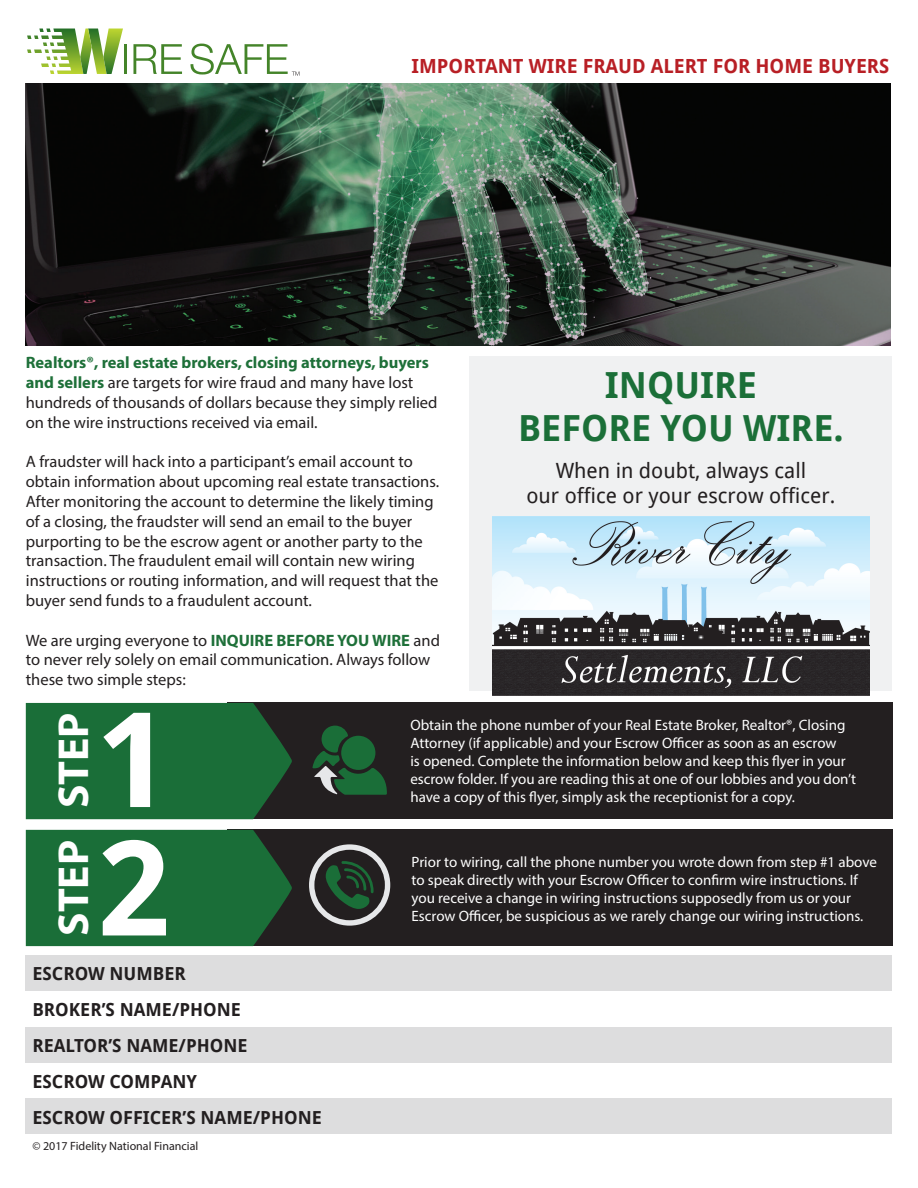
<style>
.page{position:relative;width:918px;height:1188px;background:#fff}
.page>*{position:absolute;margin:0;border:0;box-sizing:border-box;transform-origin:0 0}
.t1{font:700 132px/128.4px "Droid Sans";color:#fff}
.t2{font:700 43.5px "Myriad Pro";color:#fff}
.t3{font:700 36px/43.2px "Droid Sans";color:#1b6f38;text-align:center}
.t4{font:21px/25.2px "Droid Sans";color:#231f20;text-align:center}
.t5{font:700 19.5px "Droid Sans";color:#b81f25}
.t6{font:700 18px/36px "Droid Sans";color:#231f20}
.t7{font:16.5px/19.8px "Myriad Pro";color:#231f20}
.t8{font:15px/18px "Myriad Pro";color:#fff}
.t9{font:12px "Myriad Pro";color:#231f20}
.s1{font-weight:700;color:#1e7039}
</style>
<div class="page">
<div style="left:470px;top:356px;width:422px;height:335px;background:#f0f1f2"></div>
<svg style="left:27px;top:29px;width:96px;height:45px"></svg>
<hr style="left:124px;top:44px;width:3px;height:30px;background:#448429">
<svg style="left:133px;top:44px;width:49px;height:30px"></svg>
<svg style="left:190px;top:44px;width:109px;height:32px"></svg>
<div style="left:227px;top:703px;width:665px;height:116px;background:#231f20"></div>
<div style="left:26px;top:703px;width:266px;height:116px;background:#1a6e38"></div>
<div style="left:227px;top:830px;width:665px;height:116px;background:#231f20"></div>
<div style="left:26px;top:830px;width:266px;height:116px;background:#1a6e38"></div>
<svg style="left:312px;top:726px;width:75px;height:69px"></svg>
<svg style="left:309px;top:844px;width:81px;height:82px"></svg>
<div style="left:26px;top:1027px;width:866px;height:36px;background:#ddddde"></div>
<div style="left:26px;top:1098px;width:866px;height:36px;background:#ddddde"></div>
<div style="left:26px;top:955px;width:866px;height:36px;background:#ddddde"></div>
<img style="left:26px;top:84px;width:865px;height:262px">
<img style="left:492px;top:516px;width:378px;height:180px">
<p class="t5" style="left:412px;top:52px;width:479px">IMPORTANT WIRE FRAUD ALERT FOR HOME BUYERS</p>
<p class="t7" style="left:26px;top:353px;width:413px"><span class="s1">Realtors®, real estate brokers, closing attorneys, buyers and sellers</span> are targets for wire fraud and many have lost hundreds of thousands of dollars because they simply relied on the wire instructions received via email.</p>
<p class="t7" style="left:26px;top:452px;width:415px">A fraudster will hack into a participant’s email account to obtain information about upcoming real estate transactions.<br>After monitoring the account to determine the likely timing of a closing, the fraudster will send an email to the buyer purporting to be the escrow agent or another party to the transaction. The fraudulent email will contain new wiring instructions or routing information, and will request that the buyer send funds to a fraudulent account.</p>
<p class="t7" style="left:26px;top:630px;width:416px">We are urging everyone to <span class="s1">INQUIRE BEFORE YOU WIRE</span> and to never rely solely on email communication. Always follow these two simple steps:</p>
<p class="t8" style="left:410px;top:716px;width:447px">Obtain the phone number of your Real Estate Broker, Realtor®, Closing Attorney (if applicable) and your Escrow Officer as soon as an escrow<br>is opened. Complete the information below and keep this flyer in your escrow folder. If you are reading this at one of our lobbies and you don’t have a copy of this flyer, simply ask the receptionist for a copy.</p>
<h3 class="t3" style="left:518px;top:362px;width:327px">INQUIRE<br>BEFORE YOU WIRE.</h3>
<p class="t4" style="left:526px;top:457px;width:311px">When in doubt, always call<br>our office or your escrow officer.</p>
<h1 class="t1" style="left:97px;top:692px;width:74px">1<br>2</h1>
<h2 class="t2" style="left:45px;top:808px;width:97px;rotate:-90deg">STEP</h2>
<h2 class="t2" style="left:45px;top:936px;width:97px;rotate:-90deg">STEP</h2>
<p class="t6" style="left:32px;top:955px;width:291px">ESCROW NUMBER<br>BROKER’S NAME/PHONE<br>REALTOR’S NAME/PHONE<br>ESCROW COMPANY<br>ESCROW OFFICER’S NAME/PHONE</p>
<p class="t8" style="left:412px;top:852px;width:467px">Prior to wiring, call the phone number you wrote down from step #1 above to speak directly with your Escrow Officer to confirm wire instructions. If you receive a change in wiring instructions supposedly from us or your Escrow Officer, be suspicious as we rarely change our wiring instructions.</p>
<p class="t9" style="left:32px;top:1138px;width:167px">© 2017 Fidelity National Financial</p>
</div>
